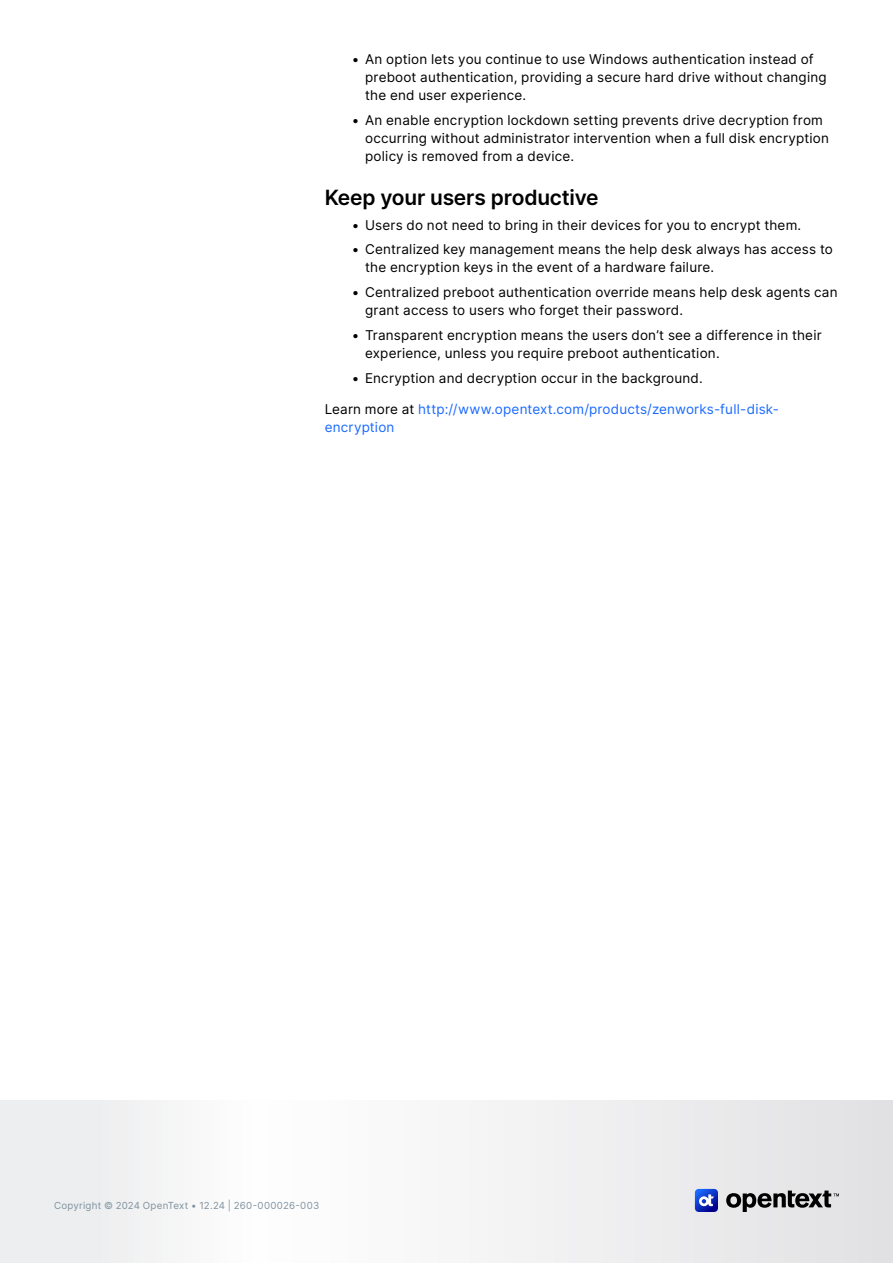
<style>
.page{position:relative;width:893px;height:1263px;background:#fff}
.page>*{position:absolute;margin:0;border:0;box-sizing:border-box;transform-origin:0 0}
.t1{font:600 21px "Inter";letter-spacing:-.01em;color:#000}
.t2{font:13.5px/18px "Inter";letter-spacing:.015em;color:#000}
.Body{font:13.5px/18px "Inter";letter-spacing:.015em;color:#1a6aff}
.t3{font:9.75px "Inter";letter-spacing:.025em;color:#7e929f}
.s1{color:#000}
</style>
<div class="page">
<svg style="left:0;top:1101px;width:893px;height:162px"></svg>
<svg style="left:726px;top:1190px;width:113px;height:22px;background:#8c8c8d"></svg>
<svg style="left:695px;top:1189px;width:23px;height:23px"></svg>
<p class="t2" style="left:365px;top:50px;width:463px;text-indent:-14px">• An option lets you continue to use Windows authentication instead of preboot authentication, providing a secure hard drive without changing the end user experience.</p>
<p class="t2" style="left:365px;top:110px;width:465px;text-indent:-14px">• An enable encryption lockdown setting prevents drive decryption from occurring without administrator intervention when a full disk encryption policy is removed from a device.</p>
<h2 class="t1" style="left:325px;top:182px;width:275px">Keep your users productive</h2>
<p class="t2" style="left:352px;top:215px;width:451px">• Users do not need to bring in their devices for you to encrypt them.</p>
<p class="t2" style="left:365px;top:240px;width:469px;text-indent:-14px">• Centralized key management means the help desk always has access to the encryption keys in the event of a hardware failure.</p>
<p class="t2" style="left:365px;top:283px;width:474px;text-indent:-14px">• Centralized preboot authentication override means help desk agents can grant access to users who forget their password.</p>
<p class="t2" style="left:365px;top:326px;width:458px;text-indent:-14px">• Transparent encryption means the users don’t see a difference in their experience, unless you require preboot authentication.</p>
<p class="t2" style="left:352px;top:368px;width:353px">• Encryption and decryption occur in the background.</p>
<p class="Body" style="left:325px;top:400px;width:456px"><span class="s1">Learn more at</span> http://www.opentext.com/products/zenworks-full-disk&shy;encryption</p>
<p class="t3" style="left:54px;top:1198px;width:267px">Copyright © 2024 OpenText • 12.24 | 260-000026-003</p>
</div>
